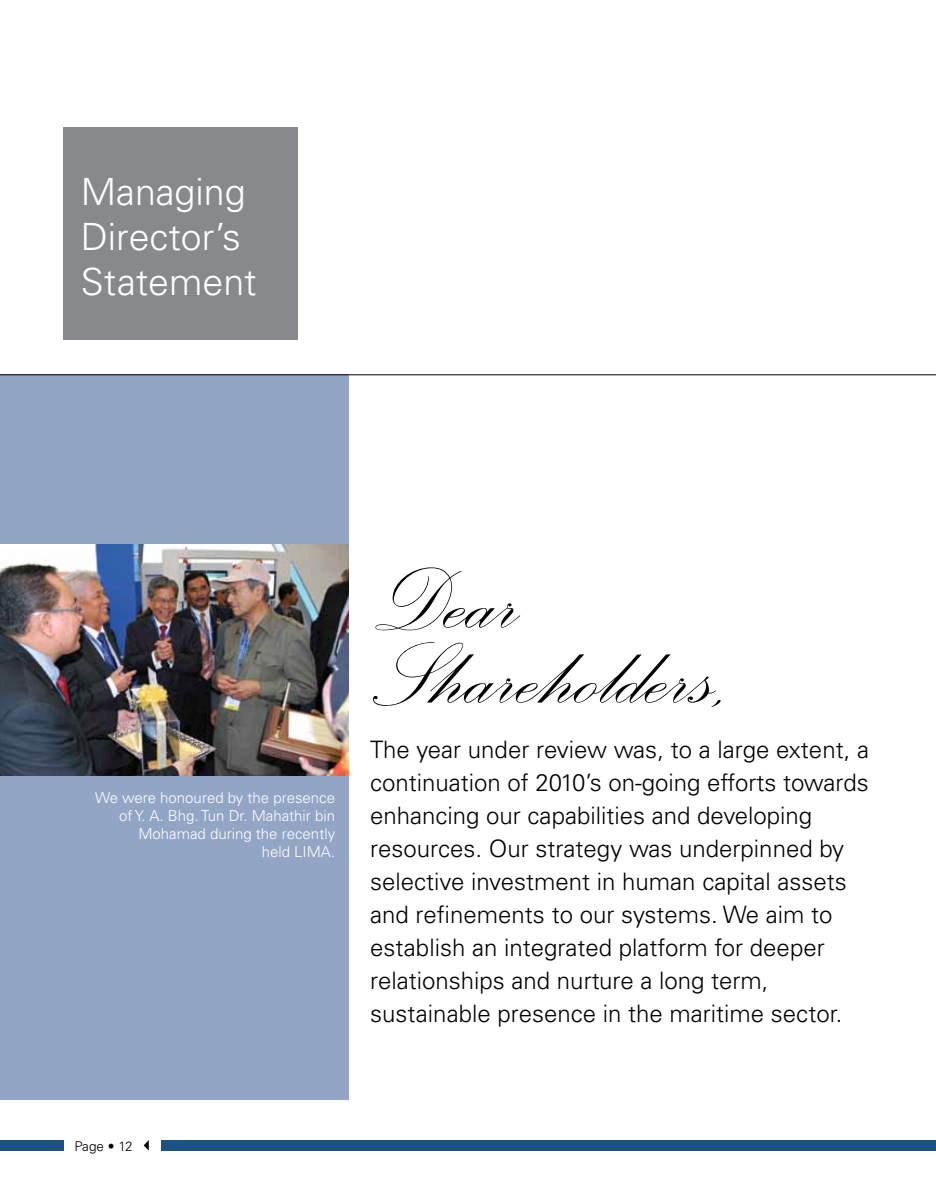
<style>
.page{position:relative;width:936px;height:1191px;background:#fff}
.page>*{position:absolute;margin:0;border:0;box-sizing:border-box;transform-origin:0 0}
.t1{font:112.5px "Palace Script";color:#000}
.t2{font:300 37.5px/45px "Univers";color:#fff}
.t3{font:300 24px/33px "Univers";color:#000}
.t4{font:300 15px/18px "Univers";color:#fff;text-align:right}
.t5{font:300 13.5px "Univers";letter-spacing:-.015em;color:#000}
</style>
<div class="page">
<div style="left:64px;top:128px;width:234px;height:212px;background:#87898c"></div>
<div style="left:0;top:374px;width:349px;height:725px;background:#93a5c5"></div>
<img style="left:0;top:544px;width:349px;height:231px">
<svg style="left:144px;top:1140px;width:5px;height:10px"></svg>
<div style="left:162px;top:1140px;width:773px;height:10px;background:#1c5384"></div>
<div style="left:0;top:1140px;width:64px;height:10px;background:#1c5384"></div>
<hr style="left:0;top:374px;width:935px;height:1px;background:#000">
<h2 class="t2" style="left:81px;top:169px;width:177px">Managing<br>Director’s<br>Statement</h2>
<p class="t4" style="left:95px;top:788px;width:241px">We were honoured by the presence of Y. A. Bhg. Tun Dr. Mahathir bin<br>Mohamad during the recently<br>held LIMA.</p>
<h1 class="t1" style="left:370px;top:543px;width:151px">Dear</h1>
<h1 class="t1" style="left:370px;top:618px;width:366px">Shareholders,</h1>
<p class="t3" style="left:370px;top:733px;width:500px">The year under review was, to a large extent, a continuation of 2010’s on-going efforts towards enhancing our capabilities and developing resources. Our strategy was underpinned by selective investment in human capital assets and refinements to our systems. We aim to establish an integrated platform for deeper relationships and nurture a long term, sustainable presence in the maritime sector.</p>
<p class="t5" style="left:74px;top:1137px;width:60px">Page • 12</p>
</div>
